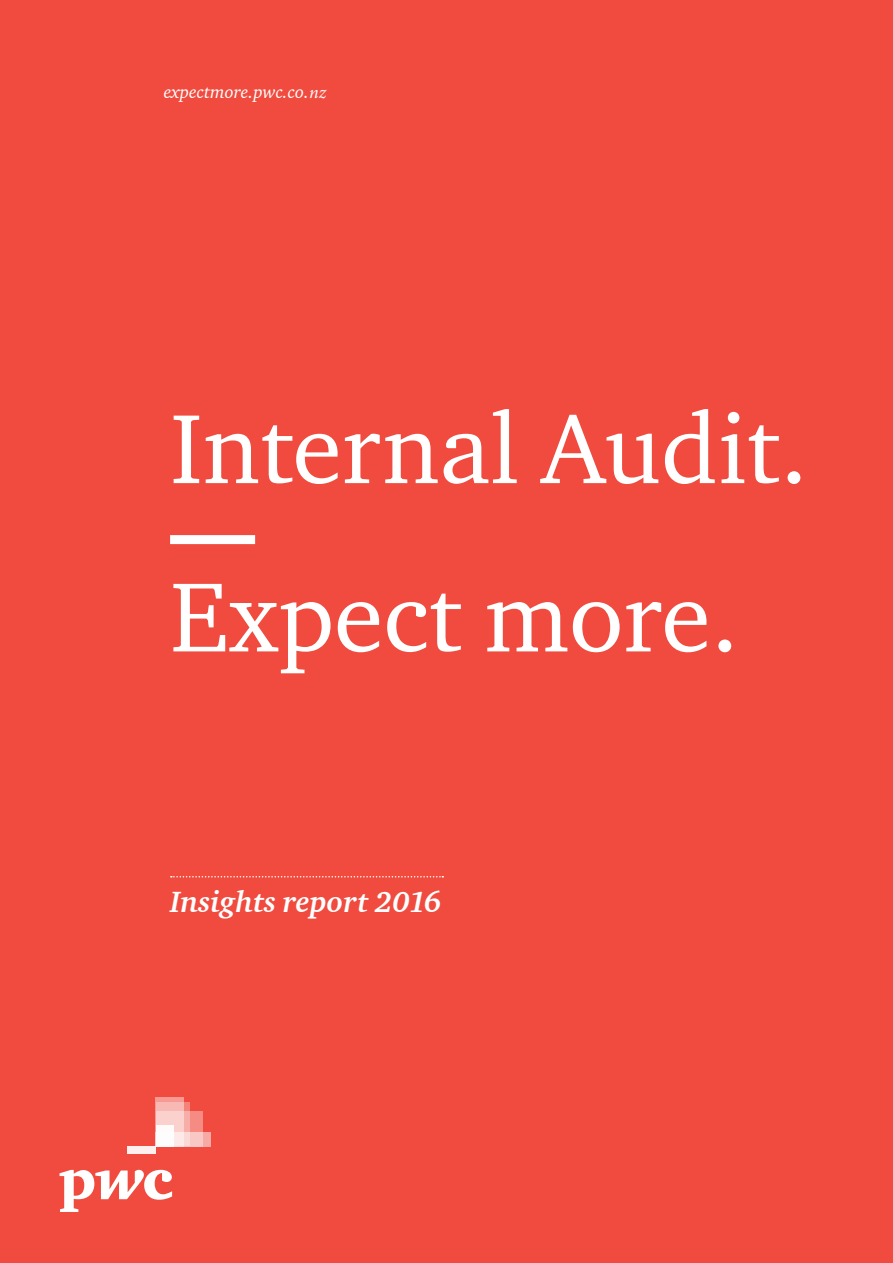
<style>
.page{position:relative;width:893px;height:1263px;background:#f04b3e}
.page>*{position:absolute;margin:0;border:0;box-sizing:border-box;transform-origin:0 0}
.t1{font:100.65px "Charter ITC";color:#fff}
.t2{font:italic 700 30px "Charter ITC";color:#fff}
.t3{font:italic 18px "Charter ITC";color:#fff}
.s1{font-family:"Minion Pro"}
</style>
<div class="page">
<svg style="left:202px;top:1132px;width:9px;height:14px"></svg>
<svg style="left:60px;top:1170px;width:112px;height:42px"></svg>
<div style="left:128px;top:1146px;width:28px;height:7px;background:#fdf0ef"></div>
<svg style="left:189px;top:1111px;width:13px;height:35px"></svg>
<svg style="left:184px;top:1102px;width:5px;height:44px"></svg>
<svg style="left:156px;top:1097px;width:28px;height:49px"></svg>
<div style="left:156px;top:1125px;width:17px;height:21px;background:#fff"></div>
<div style="left:170px;top:535px;width:85px;height:9px;background:#fff"></div>
<svg style="left:171px;top:876px;width:272px;height:1px"></svg>
<p class="t3" style="left:164px;top:81px;width:164px">expectmore.pwc.co.<span class="s1">nz</span></p>
<p class="t1" style="left:170px;top:386px;width:639px">Internal Audit.</p>
<p class="t1" style="left:170px;top:554px;width:570px">Expect more.</p>
<p class="t2" style="left:170px;top:883px;width:273px">Insights report 2016</p>
</div>
